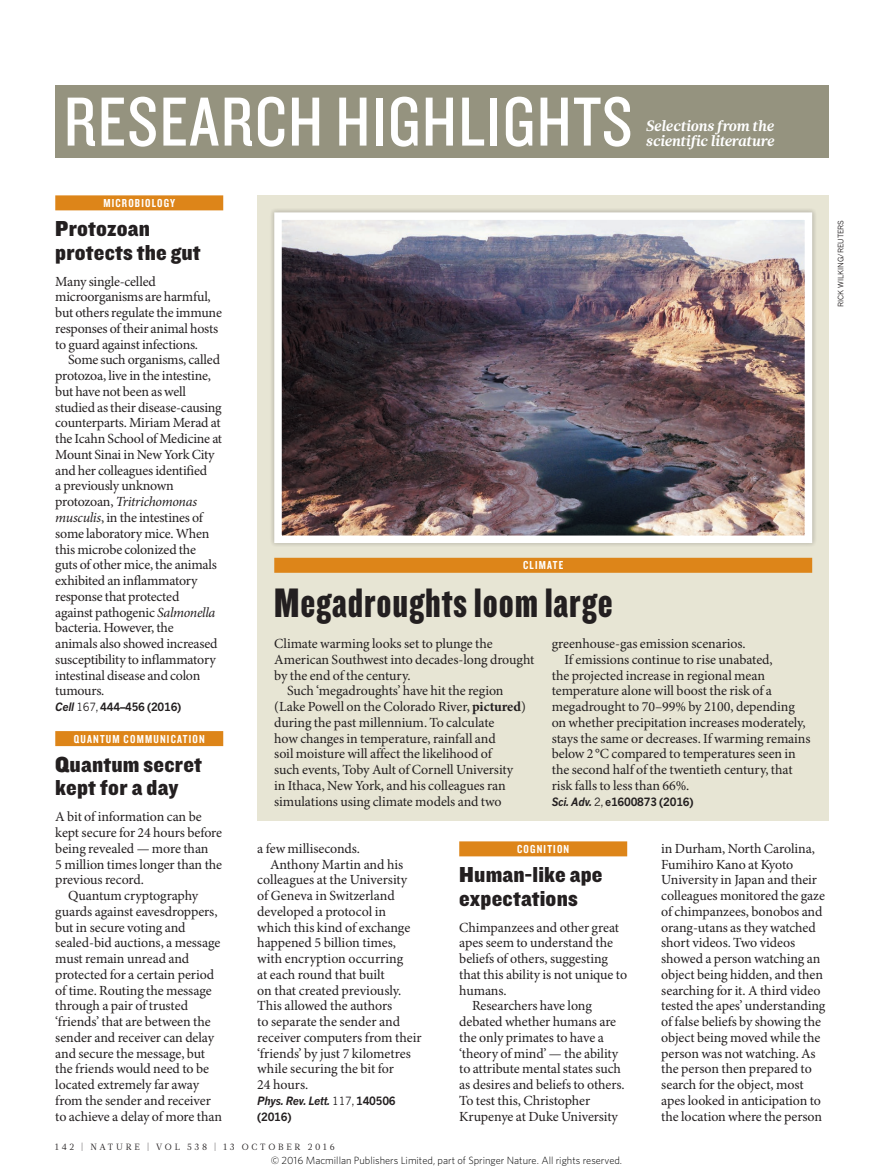
<style>
.page{position:relative;width:893px;height:1174px;background:#fff}
.page>*{position:absolute;margin:0;border:0;box-sizing:border-box;transform-origin:0 0}
.t1{font:72px "Knockout 29 Junior Ltweight";letter-spacing:.02em;color:#fff}
.BRIEFS_BOX_HEAD{font:42.75px "Knockout 69 Full Liteweight";letter-spacing:.02em;color:#231f20}
.RES_HIGH_HEAD_15{font:22.5px/23.7px "Knockout 71 Full Middlewt";letter-spacing:.01em;color:#231f20}
.t2{font:italic 700 15px/15px "Glosa Math";letter-spacing:-.005em;color:#fff}
.BODY_TEXT_R_L_INDENT{font:13.95px/15.8px "Minion Pro";letter-spacing:-.01em;color:#231f20}
.BODY_TEXT_R_L_1ST_PA{font:13.95px/15.8px "Minion Pro";letter-spacing:-.01em;color:#231f20}
.BRIEFS_SUBJECT_STRAP{font:12px "Knockout 49 Liteweight";letter-spacing:.1em;color:#fff}
.BRIEFS_PAPER{font:700 11.25px "News Gothic MTOT";letter-spacing:-.02em;color:#231f20;scale:.95 1}
.BRIEFS_PAPER-2{font:italic 700 11.25px/15.8px "News Gothic MTOT";letter-spacing:-.02em;color:#231f20;scale:.95 1}
.t3{font:300 10.5px "Whitney";color:#000}
.t4{font:9px "Glosa Math";letter-spacing:.3em;color:#231f20}
.PIC_CREDIT{font:7.5px "News Gothic MTOT";color:#231f20}
.s1{font-style:italic}
.s2{font-weight:400}
.s3{font-weight:700}
.s4{font-weight:400;font-style:normal}
.s5{font-style:normal}
</style>
<div class="page">
<div style="left:257px;top:195px;width:572px;height:626px;background:#e7e5d4"></div>
<div style="left:269px;top:208px;width:548px;height:339px;background:#231f20;opacity:.25"></div>
<img style="left:283px;top:221px;width:520px;height:313px">
<div style="left:274px;top:212px;width:538px;height:331px;border:8px solid #fff"></div>
<div style="left:274px;top:558px;width:538px;height:15px;background:#dd8519"></div>
<div style="left:459px;top:841px;width:168px;height:15px;background:#dd8519"></div>
<div style="left:55px;top:731px;width:168px;height:15px;background:#dd8519"></div>
<div style="left:55px;top:195px;width:168px;height:15px;background:#dd8519"></div>
<div style="left:55px;top:85px;width:774px;height:72px;background:#95937f"></div>
<h1 class="t1" style="left:64px;top:75px;width:570px">RESEARCH HIGHLIGHTS</h1>
<p class="t2" style="left:646px;top:118px;width:130px">Selections from the scientific literature</p>
<p class="BRIEFS_SUBJECT_STRAP" style="left:103px;top:195px;width:73px">MICROBIOLOGY</p>
<p class="RES_HIGH_HEAD_15" style="left:55px;top:216px;width:147px">Protozoan protects the gut</p>
<p class="BODY_TEXT_R_L_1ST_PA" style="left:55px;top:274px;width:168px">Many single-celled microorganisms are harmful, but others regulate the immune responses of their animal hosts to guard against infections.</p>
<p class="BODY_TEXT_R_L_INDENT" style="left:55px;top:353px;width:168px;text-indent:13px">Some such organisms, called protozoa, live in the intestine, but have not been as well studied as their disease-causing counterparts. Miriam Merad at the Icahn School of Medicine at<br>Mount Sinai in New York City and her colleagues identified<br>a previously unknown protozoan, <span class="s1">Tritrichomonas musculis</span>, in the intestines of some laboratory mice. When this microbe colonized the<br>guts of other mice, the animals exhibited an inflammatory response that protected<br>against pathogenic <span class="s1">Salmonella </span>bacteria. However, the<br>animals also showed increased susceptibility to inflammatory intestinal disease and colon tumours.</p>
<p class="BRIEFS_PAPER" style="left:55px;top:700px;width:134px"><span class="s1">Cell</span> <span class="s2">167,</span> 444–456 (2016)</p>
<p class="BRIEFS_SUBJECT_STRAP" style="left:74px;top:731px;width:132px">QUANTUM COMMUNICATION</p>
<p class="RES_HIGH_HEAD_15" style="left:55px;top:751px;width:148px">Quantum secret kept for a day</p>
<p class="BODY_TEXT_R_L_1ST_PA" style="left:55px;top:809px;width:168px">A bit of information can be kept secure for 24 hours before being revealed — more than<br>5 million times longer than the previous record.</p>
<p class="BODY_TEXT_R_L_INDENT" style="left:55px;top:888px;width:168px;text-indent:13px">Quantum cryptography guards against eavesdroppers, but in secure voting and sealed-bid auctions, a message must remain unread and protected for a certain period of time. Routing the message through a pair of trusted ‘friends’ that are between the sender and receiver can delay and secure the message, but the friends would need to be located extremely far away from the sender and receiver to achieve a delay of more than</p>
<p class="BRIEFS_SUBJECT_STRAP" style="left:523px;top:557px;width:42px">CLIMATE</p>
<p class="BRIEFS_BOX_HEAD" style="left:274px;top:575px;width:340px">Megadroughts loom large</p>
<p class="BODY_TEXT_R_L_1ST_PA" style="left:274px;top:636px;width:262px">Climate warming looks set to plunge the<br>American Southwest into decades-long drought by the end of the century.</p>
<p class="BODY_TEXT_R_L_INDENT" style="left:274px;top:683px;width:253px;text-indent:13px">Such ‘megadroughts’ have hit the region (Lake Powell on the Colorado River, <span class="s3">pictured</span>) during the past millennium. To calculate<br>how changes in temperature, rainfall and<br>soil moisture will affect the likelihood of<br>such events, Toby Ault of Cornell University in Ithaca, New York, and his colleagues ran simulations using climate models and two</p>
<p class="BODY_TEXT_R_L_INDENT" style="left:552px;top:636px;width:196px">greenhouse-gas emission scenarios.</p>
<p class="BODY_TEXT_R_L_INDENT" style="left:552px;top:652px;width:260px;text-indent:13px">If emissions continue to rise unabated,<br>the projected increase in regional mean temperature alone will boost the risk of a megadrought to 70–99% by 2100, depending on whether precipitation increases moderately, stays the same or decreases. If warming remains below 2°C compared to temperatures seen in the second half of the twentieth century, that risk falls to less than 66%.</p>
<p class="BRIEFS_PAPER" style="left:552px;top:794px;width:151px"><span class="s1">Sci. Adv.</span> <span class="s2">2,</span> e1600873 (2016)</p>
<p class="BODY_TEXT_R_L_INDENT" style="left:257px;top:841px;width:104px">a few milliseconds.</p>
<p class="BODY_TEXT_R_L_INDENT" style="left:257px;top:857px;width:166px;text-indent:13px">Anthony Martin and his colleagues at the University of Geneva in Switzerland developed a protocol in which this kind of exchange happened 5 billion times, with encryption occurring<br>at each round that built<br>on that created previously.<br>This allowed the authors<br>to separate the sender and receiver computers from their ‘friends’ by just 7 kilometres while securing the bit for<br>24 hours.</p>
<p class="BRIEFS_PAPER-2" style="left:257px;top:1092px;width:147px">Phys. Rev. Lett. <span class="s4">117,</span> <span class="s5">140506 (2016)</span></p>
<p class="BRIEFS_SUBJECT_STRAP" style="left:517px;top:841px;width:54px">COGNITION</p>
<p class="RES_HIGH_HEAD_15" style="left:459px;top:861px;width:145px">Human-like ape expectations</p>
<p class="BODY_TEXT_R_L_1ST_PA" style="left:459px;top:920px;width:169px">Chimpanzees and other great apes seem to understand the beliefs of others, suggesting that this ability is not unique to humans.</p>
<p class="BODY_TEXT_R_L_INDENT" style="left:459px;top:998px;width:167px;text-indent:13px">Researchers have long debated whether humans are the only primates to have a ‘theory of mind’ — the ability to attribute mental states such as desires and beliefs to others.<br>To test this, Christopher<br>Krupenye at Duke University</p>
<p class="BODY_TEXT_R_L_INDENT" style="left:661px;top:841px;width:166px">in Durham, North Carolina,<br>Fumihiro Kano at Kyoto<br>University in Japan and their colleagues monitored the gaze of chimpanzees, bonobos and orang-utans as they watched short videos. Two videos showed a person watching an object being hidden, and then searching for it. A third video tested the apes’ understanding of false beliefs by showing the object being moved while the person was not watching. As the person then prepared to search for the object, most apes looked in anticipation to the location where the person</p>
<p class="t4" style="left:55px;top:1141px;width:281px">142 | NATURE | VOL 538 | 13 OCTOBER 2016</p>
<p class="t3" style="left:271px;top:1153px;width:353px">© 2016 Macmillan Publishers Limited, part of Springer Nature. All rights reserved.</p>
<p class="PIC_CREDIT" style="left:836px;top:307px;width:88px;rotate:-90deg">RICK WILKING/REUTERS</p>
</div>
